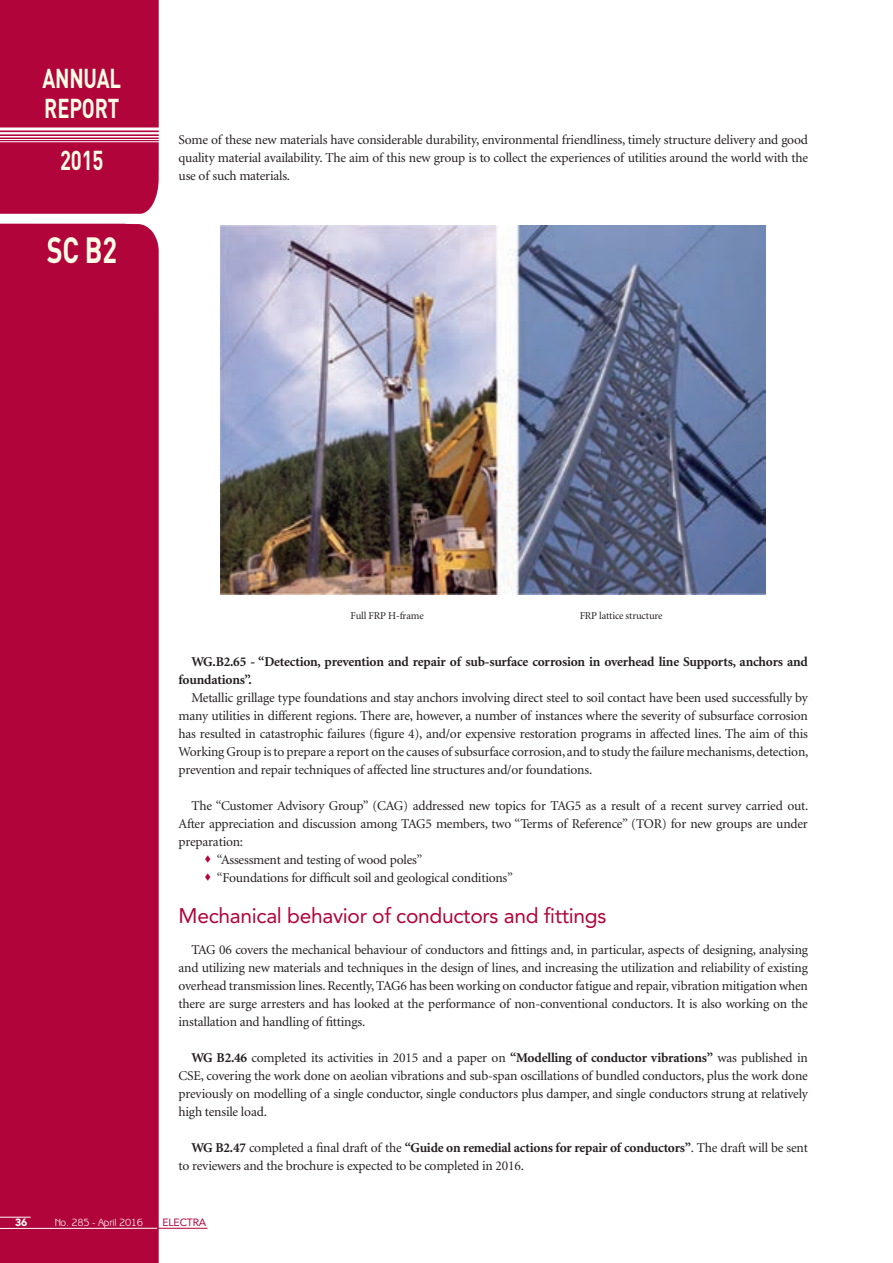
<style>
.page{position:relative;width:893px;height:1263px;background:#fff}
.page>*{position:absolute;margin:0;border:0;box-sizing:border-box;transform-origin:0 0}
.t1{font:700 36px "DIN";color:#fffde5;scale:.75 1}
.t2{font:700 27px/30px "DIN";letter-spacing:-.01em;color:#fffde5;scale:.75 1}
.t3{font:21px "Avenir";letter-spacing:-.015em;color:#b0043a}
.t4{font:13.5px/18px "Minion";letter-spacing:-.015em;color:#231f20;text-align:justify}
.t5{font:700 13.5px/18px "Minion";letter-spacing:-.015em;color:#231f20}
.t6{font:10.5px "Minion";letter-spacing:-.015em;color:#231f20}
.t7{font:10.5px "Benguiat Gothic";letter-spacing:-.03em;color:#fff}
.t8{font:10.5px "Avenir";letter-spacing:-.02em;color:#b0043a}
.t9{font:900 10.5px "Avenir";color:#fff}
.s1{color:#b0043a}
.s2{font-weight:700}
</style>
<div class="page">
<div style="left:0;top:224px;width:159px;height:1039px;background:#b0043a"></div>
<div style="left:0;top:0;width:159px;height:214px;background:#b0043a"></div>
<hr style="left:0;top:127px;width:164px;height:3px;background:#fff">
<hr style="left:0;top:132px;width:164px;height:2px;background:#fff">
<hr style="left:0;top:136px;width:164px;height:2px;background:#fff">
<hr style="left:0;top:139px;width:164px;height:1px;background:#fff">
<hr style="left:0;top:141px;width:164px;height:1px;background:#fff">
<img style="left:221px;top:226px;width:545px;height:368px">
<hr style="left:0;top:1228px;width:157px;height:1px;background:#fff">
<hr style="left:0;top:1217px;width:31px;height:1px;background:#fff">
<hr style="left:157px;top:1228px;width:50px;height:1px;background:#b0043a">
<h2 class="t2" style="left:42px;top:62px;width:107px">ANNUAL<br>REPORT</h2>
<h2 class="t2" style="left:60px;top:144px;width:59px">2015</h2>
<h1 class="t1" style="left:47px;top:227px;width:95px">SC B2</h1>
<p class="t4" style="left:179px;top:131px;width:631px">Some of these new materials have considerable durability, environmental friendliness, timely structure delivery and good quality material availability. The aim of this new group is to collect the experiences of utilities around the world with the use of such materials.</p>
<p class="t6" style="left:351px;top:611px;width:75px">Full FRP H-frame</p>
<p class="t6" style="left:580px;top:611px;width:84px">FRP lattice structure</p>
<p class="t5" style="left:179px;top:653px;width:631px;text-indent:13px">WG.B2.65 - “Detection, prevention and repair of sub-surface corrosion in overhead line Supports, anchors and foundations”.</p>
<p class="t4" style="left:179px;top:689px;width:631px;text-indent:13px">Metallic grillage type foundations and stay anchors involving direct steel to soil contact have been used successfully by many utilities in different regions. There are, however, a number of instances where the severity of subsurface corrosion has resulted in catastrophic failures (figure 4), and/or expensive restoration programs in affected lines. The aim of this Working Group is to prepare a report on the causes of subsurface corrosion, and to study the failure mechanisms, detection, prevention and repair techniques of affected line structures and/or foundations.</p>
<p class="t4" style="left:179px;top:797px;width:631px;text-indent:13px">The “Customer Advisory Group” (CAG) addressed new topics for TAG5 as a result of a recent survey carried out.<br>After appreciation and discussion among TAG5 members, two “Terms of Reference” (TOR) for new groups are under preparation:</p>
<p class="t4" style="left:204px;top:851px;width:220px"><span class="s1">•</span> “Assessment and testing of wood poles”</p>
<p class="t4" style="left:204px;top:869px;width:310px"><span class="s1">•</span> “Foundations for difficult soil and geological conditions”</p>
<h3 class="t3" style="left:179px;top:904px;width:429px">Mechanical behavior of conductors and fittings</h3>
<p class="t4" style="left:179px;top:941px;width:631px;text-indent:13px">TAG 06 covers the mechanical behaviour of conductors and fittings and, in particular, aspects of designing, analysing and utilizing new materials and techniques in the design of lines, and increasing the utilization and reliability of existing overhead transmission lines. Recently, TAG6 has been working on conductor fatigue and repair, vibration mitigation when there are surge arresters and has looked at the performance of non-conventional conductors. It is also working on the installation and handling of fittings.</p>
<p class="t4" style="left:179px;top:1049px;width:631px;text-indent:13px"><span class="s2">WG B2.46</span> completed its activities in 2015 and a paper on <span class="s2">“Modelling of conductor vibrations”</span> was published in CSE, covering the work done on aeolian vibrations and sub-span oscillations of bundled conductors, plus the work done previously on modelling of a single conductor, single conductors plus damper, and single conductors strung at relatively high tensile load.</p>
<p class="t4" style="left:179px;top:1139px;width:631px;text-indent:13px"><span class="s2">WG B2.47</span> completed a final draft of the <span class="s2">“Guide on remedial actions for repair of conductors”</span>. The draft will be sent to reviewers and the brochure is expected to be completed in 2016.</p>
<p class="t9" style="left:15px;top:1216px;width:14px">36</p>
<p class="t7" style="left:55px;top:1216px;width:90px">No. 285 - April 2016</p>
<p class="t8" style="left:163px;top:1216px;width:45px">ELECTRA</p>
</div>
